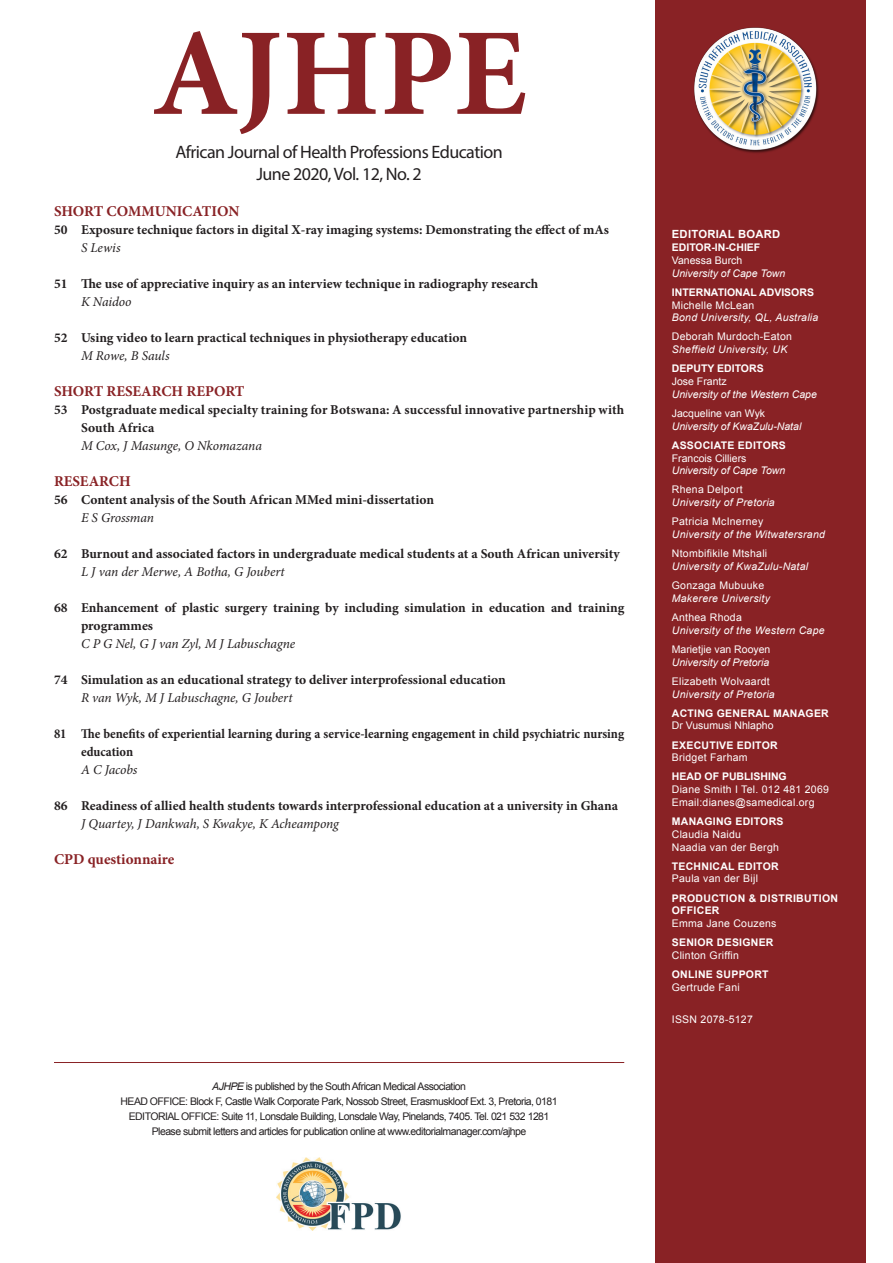
<style>
.page{position:relative;width:893px;height:1263px;background:#fff}
.page>*{position:absolute;margin:0;border:0;box-sizing:border-box;transform-origin:0 0}
.t1{font:700 124.5px "Minion Pro";letter-spacing:-.005em;color:#892225}
.t2{font:18px/22.5px "Myriad Pro";letter-spacing:-.03em;color:#231f20;text-align:center}
.CONTENTS_SECTION{font:700 15px "Minion Pro";color:#892225}
.CONTENTS_TITLE{font:700 13.5px/18px "Minion Pro";color:#231f20}
.CONTENTS_AUTHOR{font:italic 13.5px "Minion Pro";letter-spacing:-.005em;color:#231f20}
.CONTENTS_TITLE-2{font:700 condensed 13.5px/18px "Minion Pro";color:#231f20}
.t3{font:700 11.25px "Arial";letter-spacing:.025em;color:#fff}
.t4{font:10.5px/15px "Arial";letter-spacing:-.05em;color:#231f20;text-align:center}
.t5{font:10.5px "Arial";letter-spacing:.025em;color:#fff}
.t6{font:italic 10.5px "Arial";letter-spacing:.025em;color:#fff}
.t7{font:700 10.5px/12.8px "Arial";letter-spacing:.025em;color:#fff}
.t8{font:italic 10.5px "Arial";color:#fff}
.t9{font:10.5px "Arial";color:#fff}
.t10{font:700 10.5px "Arial";color:#fff}
.s1{font-style:italic}
</style>
<div class="page">
<img style="left:276px;top:1158px;width:125px;height:72px">
<hr style="left:54px;top:1062px;width:570px;height:1px;background:#892225">
<div style="left:655px;top:0;width:211px;height:1263px;background:#892225"></div>
<img style="left:694px;top:27px;width:125px;height:126px">
<p class="t1" style="left:152px;top:-14px;width:376px">AJHPE</p>
<p class="t2" style="left:175px;top:140px;width:329px">African Journal of Health Professions Education<br>June 2020, Vol. 12, No. 2</p>
<p class="CONTENTS_SECTION" style="left:54px;top:201px;width:187px">SHORT COMMUNICATION</p>
<p class="CONTENTS_TITLE" style="left:54px;top:221px;width:556px">50 Exposure technique factors in digital X-ray imaging systems: Demonstrating the effect of mAs</p>
<p class="CONTENTS_AUTHOR" style="left:81px;top:238px;width:41px">S Lewis</p>
<p class="CONTENTS_TITLE" style="left:54px;top:275px;width:486px">51 The use of appreciative inquiry as an interview technique in radiography research</p>
<p class="CONTENTS_AUTHOR" style="left:81px;top:292px;width:52px">K Naidoo</p>
<p class="CONTENTS_TITLE" style="left:54px;top:329px;width:415px">52 Using video to learn practical techniques in physiotherapy education</p>
<p class="CONTENTS_AUTHOR" style="left:81px;top:346px;width:90px">M Rowe, B Sauls</p>
<p class="CONTENTS_SECTION" style="left:54px;top:381px;width:192px">SHORT RESEARCH REPORT</p>
<p class="CONTENTS_TITLE" style="left:81px;top:401px;width:545px;text-indent:-27px">53 Postgraduate medical specialty training for Botswana: A successful innovative partnership with<br>South Africa</p>
<p class="CONTENTS_AUTHOR" style="left:81px;top:436px;width:182px">M Cox, J Masunge, O Nkomazana</p>
<p class="CONTENTS_SECTION" style="left:54px;top:471px;width:78px">RESEARCH</p>
<p class="CONTENTS_TITLE" style="left:54px;top:491px;width:382px">56 Content analysis of the South African MMed mini-dissertation</p>
<p class="CONTENTS_AUTHOR" style="left:81px;top:508px;width:74px">E S Grossman</p>
<p class="CONTENTS_TITLE" style="left:54px;top:545px;width:567px">62 Burnout and associated factors in undergraduate medical students at a South African university</p>
<p class="CONTENTS_AUTHOR" style="left:81px;top:562px;width:205px">L J van der Merwe, A Botha, G Joubert</p>
<p class="CONTENTS_TITLE" style="left:81px;top:599px;width:545px;text-indent:-27px">68 Enhancement of plastic surgery training by including simulation in education and training programmes</p>
<p class="CONTENTS_AUTHOR" style="left:81px;top:634px;width:216px">C P G Nel, G J van Zyl, M J Labuschagne</p>
<p class="CONTENTS_TITLE" style="left:54px;top:671px;width:453px">74 Simulation as an educational strategy to deliver interprofessional education</p>
<p class="CONTENTS_AUTHOR" style="left:81px;top:688px;width:213px">R van Wyk, M J Labuschagne, G Joubert</p>
<p class="CONTENTS_TITLE-2" style="left:81px;top:725px;width:545px;text-indent:-27px">81 The benefits of experiential learning during a service-learning engagement in child psychiatric nursing education</p>
<p class="CONTENTS_AUTHOR" style="left:81px;top:760px;width:58px">A C Jacobs</p>
<p class="CONTENTS_TITLE" style="left:54px;top:797px;width:566px">86 Readiness of allied health students towards interprofessional education at a university in Ghana</p>
<p class="CONTENTS_AUTHOR" style="left:81px;top:814px;width:259px">J Quartey, J Dankwah, S Kwakye, K Acheampong</p>
<p class="CONTENTS_SECTION" style="left:54px;top:849px;width:122px">CPD questionnaire</p>
<p class="t4" style="left:120px;top:1079px;width:439px"><span class="s1">AJHPE</span> is published by the South African Medical Association<br>HEAD OFFICE: Block F, Castle Walk Corporate Park, Nossob Street, Erasmuskloof Ext. 3, Pretoria, 0181<br>EDITORIAL OFFICE: Suite 11, Lonsdale Building, Lonsdale Way, Pinelands, 7405. Tel. 021 532 1281</p>
<p class="t4" style="left:152px;top:1124px;width:376px">Please submit letters and articles for publication online at www.editorialmanager.com/ajhpe</p>
<p class="t3" style="left:672px;top:227px;width:110px">EDITORIAL BOARD</p>
<p class="t10" style="left:672px;top:240px;width:90px">EDITOR-IN-CHIEF</p>
<p class="t9" style="left:672px;top:253px;width:72px">Vanessa Burch</p>
<p class="t8" style="left:672px;top:266px;width:115px">University of Cape Town</p>
<p class="t10" style="left:672px;top:285px;width:144px">INTERNATIONAL ADVISORS</p>
<p class="t5" style="left:672px;top:298px;width:84px">Michelle McLean</p>
<p class="t6" style="left:672px;top:311px;width:148px">Bond University, QL, Australia</p>
<p class="t5" style="left:672px;top:330px;width:122px">Deborah Murdoch-Eaton</p>
<p class="t6" style="left:672px;top:343px;width:117px">Sheffield University, UK</p>
<p class="t10" style="left:672px;top:362px;width:93px">DEPUTY EDITORS</p>
<p class="t9" style="left:672px;top:374px;width:56px">Jose Frantz</p>
<p class="t8" style="left:672px;top:387px;width:147px">University of the Western Cape</p>
<p class="t9" style="left:672px;top:406px;width:95px">Jacqueline van Wyk</p>
<p class="t8" style="left:672px;top:419px;width:131px">University of KwaZulu-Natal</p>
<p class="t7" style="left:672px;top:439px;width:116px">ASSOCIATE EDITORS</p>
<p class="t9" style="left:672px;top:451px;width:76px">Francois Cilliers</p>
<p class="t8" style="left:672px;top:464px;width:115px">University of Cape Town</p>
<p class="t5" style="left:672px;top:483px;width:72px">Rhena Delport</p>
<p class="t6" style="left:672px;top:496px;width:104px">University of Pretoria</p>
<p class="t5" style="left:672px;top:515px;width:93px">Patricia McInerney</p>
<p class="t6" style="left:672px;top:528px;width:155px">University of the Witwatersrand</p>
<p class="t5" style="left:672px;top:547px;width:97px">Ntombifikile Mtshali</p>
<p class="t6" style="left:672px;top:559px;width:138px">University of KwaZulu-Natal</p>
<p class="t5" style="left:672px;top:578px;width:94px">Gonzaga Mubuuke</p>
<p class="t6" style="left:672px;top:591px;width:100px">Makerere University</p>
<p class="t5" style="left:672px;top:610px;width:72px">Anthea Rhoda</p>
<p class="t6" style="left:672px;top:623px;width:154px">University of the Western Cape</p>
<p class="t9" style="left:672px;top:642px;width:100px">Marietjie van Rooyen</p>
<p class="t8" style="left:672px;top:655px;width:99px">University of Pretoria</p>
<p class="t5" style="left:672px;top:674px;width:99px">Elizabeth Wolvaardt</p>
<p class="t6" style="left:672px;top:687px;width:104px">University of Pretoria</p>
<p class="t7" style="left:672px;top:707px;width:158px">ACTING GENERAL MANAGER</p>
<p class="t9" style="left:672px;top:719px;width:103px">Dr Vusumusi Nhlapho</p>
<p class="t7" style="left:672px;top:739px;width:107px">EXECUTIVE EDITOR</p>
<p class="t5" style="left:672px;top:751px;width:77px">Bridget Farham</p>
<p class="t10" style="left:672px;top:770px;width:116px">HEAD OF PUBLISHING</p>
<p class="t5" style="left:672px;top:782px;width:159px">Diane Smith I Tel. 012 481 2069</p>
<p class="t5" style="left:672px;top:795px;width:144px">Email:dianes@samedical.org</p>
<p class="t7" style="left:672px;top:815px;width:113px">MANAGING EDITORS</p>
<p class="t5" style="left:672px;top:827px;width:71px">Claudia Naidu</p>
<p class="t5" style="left:672px;top:840px;width:109px">Naadia van der Bergh</p>
<p class="t7" style="left:672px;top:860px;width:108px">TECHNICAL EDITOR</p>
<p class="t5" style="left:672px;top:872px;width:88px">Paula van der Bijl</p>
<p class="t7" style="left:672px;top:892px;width:168px">PRODUCTION &amp; DISTRIBUTION<br>OFFICER</p>
<p class="t5" style="left:672px;top:916px;width:106px">Emma Jane Couzens</p>
<p class="t7" style="left:672px;top:936px;width:103px">SENIOR DESIGNER</p>
<p class="t5" style="left:672px;top:948px;width:69px">Clinton Griffin</p>
<p class="t7" style="left:672px;top:968px;width:98px">ONLINE SUPPORT</p>
<p class="t5" style="left:672px;top:980px;width:69px">Gertrude Fani</p>
<p class="t5" style="left:672px;top:1012px;width:83px">ISSN 2078-5127</p>
</div>
